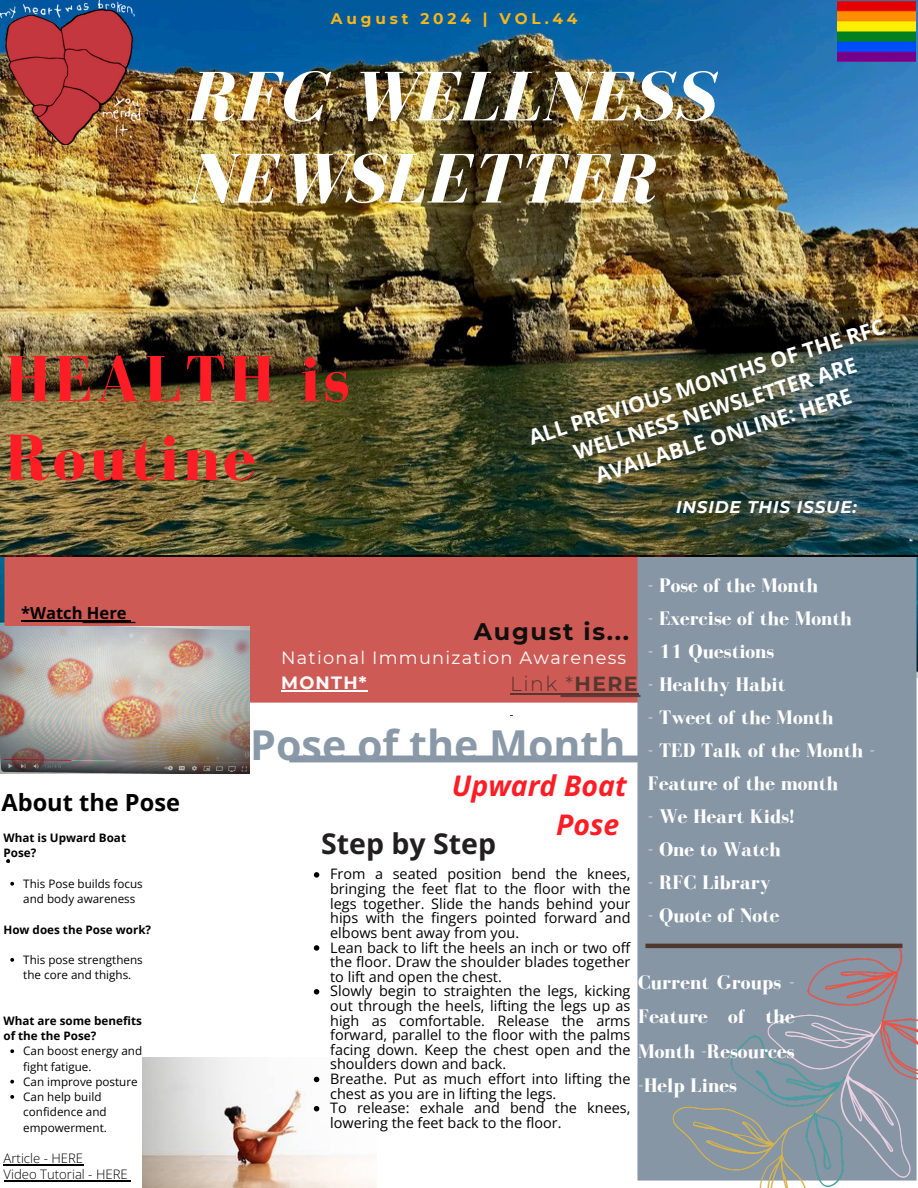
<style>
.page{position:relative;width:918px;height:1188px;background:#fff}
.page>*{position:absolute;margin:0;border:0;box-sizing:border-box;transform-origin:0 0}
.t1{font:italic 700 72.3px "Bodoni FLF";letter-spacing:.02em;color:#feffff}
.t2{font:700 66.75px/78.8px "Bodoni FLF";letter-spacing:.05em;color:#ff1d25}
.t3{font:700 41.25px "Open Sans";color:#8999a8}
.t4{font:700 28.5px "Open Sans";color:#231f20}
.t5{font:italic 700 28.35px/39.3px "Open Sans";color:#ff1d25;text-align:right}
.t6{font:700 24px "Montserrat";letter-spacing:.07em;color:#100f0d}
.t7{font:700 23.55px "Open Sans";color:#000}
.t8{font:700 21.15px/28px "Open Sans";color:#feffff;text-align:center}
.t9{font:300 20.4px "Montserrat";color:#533730}
.t10{font:700 20.1px/34.5px "Bodoni FLF";color:#fff}
.t11{font:17.7px/24.8px "Montserrat";letter-spacing:.07em;color:#fdfdfd}
.t12{font:italic 700 16.8px "Montserrat";letter-spacing:.05em;color:#fdfdfd}
.t13{font:700 16.5px "Open Sans";color:#000}
.t14{font:700 15.3px "Montserrat";letter-spacing:.25em;color:#fdb616}
.t15{font:14.4px/14.5px "Open Sans";color:#000;text-align:justify}
.t16{font:300 13.05px "Open Sans";color:#000}
.t17{font:11.7px/15.1px "Open Sans";color:#000}
.t18{font:700 11.7px/15.1px "Open Sans";color:#000}
.s1{font-weight:700}
</style>
<div class="page">
<img style="left:0;top:557px;width:918px;height:631px">
<img style="left:666px;top:941px;width:252px;height:247px">
<svg style="left:6px;top:859px;width:4px;height:4px"></svg>
<img style="left:47px;top:1165px;width:34px;height:1px">
<img style="left:75px;top:614px;width:68px;height:12px">
<img style="left:553px;top:687px;width:95px;height:17px">
<img style="left:0;top:626px;width:250px;height:147px">
<img style="left:0;top:0;width:918px;height:554px">
<img style="left:0;top:1px;width:141px;height:144px">
<img style="left:837px;top:1px;width:78px;height:61px">
<img style="left:143px;top:1057px;width:234px;height:131px">
<hr style="left:281px;top:690px;width:87px;height:1px;background:#fdfdfd">
<hr style="left:510px;top:693px;width:65px;height:2px;background:#533730">
<hr style="left:575px;top:693px;width:64px;height:2px;background:#533730">
<hr style="left:21px;top:620px;width:106px;height:1px;background:#000">
<hr style="left:4px;top:1164px;width:44px;height:1px;background:#000">
<hr style="left:48px;top:1164px;width:35px;height:1px;background:#000">
<hr style="left:4px;top:1180px;width:89px;height:2px;background:#000">
<hr style="left:96px;top:1180px;width:32px;height:2px;background:#000">
<svg style="left:10px;top:882px;width:4px;height:4px"></svg>
<svg style="left:10px;top:958px;width:4px;height:4px"></svg>
<svg style="left:10px;top:1049px;width:4px;height:4px"></svg>
<svg style="left:10px;top:1080px;width:4px;height:4px"></svg>
<svg style="left:10px;top:1095px;width:4px;height:4px"></svg>
<svg style="left:314px;top:872px;width:5px;height:6px"></svg>
<svg style="left:314px;top:945px;width:5px;height:6px"></svg>
<svg style="left:314px;top:989px;width:5px;height:6px"></svg>
<svg style="left:314px;top:1077px;width:5px;height:5px"></svg>
<svg style="left:314px;top:1106px;width:5px;height:5px"></svg>
<p class="t14" style="left:331px;top:9px;width:248px">August 2024 | VOL.44</p>
<h5 class="t1" style="left:187px;top:58px;width:528px">RFC WELLNESS</h5>
<p class="t1" style="left:187px;top:140px;width:470px">NEWSLETTER</p>
<p class="t2" style="left:5px;top:339px;width:346px">HEALTH is<br>Routine</p>
<h4 class="t8" style="left:525px;top:422px;width:374px;rotate:-17deg">ALL PREVIOUS MONTHS OF THE RFC<br>WELLNESS NEWSLETTER ARE<br>AVAILABLE ONLINE: HERE</h4>
<p class="t12" style="left:676px;top:497px;width:182px">INSIDE THIS ISSUE:</p>
<p class="t13" style="left:21px;top:601px;width:107px">*Watch Here</p>
<p class="t7" style="left:1px;top:786px;width:180px">About the Pose</p>
<p class="t18" style="left:3px;top:830px;width:124px">What is Upward Boat<br>Pose?</p>
<p class="t17" style="left:23px;top:876px;width:121px">This Pose builds focus and body awareness</p>
<p class="t18" style="left:3px;top:921px;width:149px">How does the Pose work?</p>
<p class="t17" style="left:23px;top:952px;width:121px">This pose strengthens the core and thighs.</p>
<h2 class="t18" style="left:3px;top:1013px;width:140px">What are some benefits of the the Pose?</h2>
<h3 class="t17" style="left:23px;top:1043px;width:120px">Can boost energy and fight fatigue.</h3>
<h4 class="t17" style="left:23px;top:1074px;width:116px">Can improve posture</h4>
<p class="t17" style="left:23px;top:1089px;width:85px">Can help build confidence and empowerment.</p>
<p class="t16" style="left:4px;top:1149px;width:81px">Article - HERE</p>
<p class="t16" style="left:4px;top:1165px;width:126px">Video Tutorial - HERE</p>
<p class="t10" style="left:648px;top:568px;width:172px">- Pose of the Month</p>
<p class="t10" style="left:648px;top:601px;width:206px">- Exercise of the Month</p>
<p class="t10" style="left:648px;top:634px;width:128px">- 11 Questions</p>
<p class="t10" style="left:648px;top:667px;width:139px">- Healthy Habit</p>
<p class="t10" style="left:648px;top:700px;width:188px">- Tweet of the Month</p>
<p class="t10" style="left:648px;top:734px;width:229px;line-height:33px">- TED Talk of the Month -<br>Feature of the month</p>
<p class="t10" style="left:648px;top:799px;width:148px">- We Heart Kids!</p>
<p class="t10" style="left:648px;top:832px;width:135px">- One to Watch</p>
<p class="t10" style="left:648px;top:865px;width:124px">- RFC Library</p>
<p class="t10" style="left:648px;top:898px;width:133px">- Quote of Note</p>
<p class="t6" style="left:474px;top:617px;width:157px">August is...</p>
<p class="t11" style="left:281px;top:646px;width:347px">National Immunization Awareness<br><span class="s1">MONTH*</span></p>
<p class="t9" style="left:510px;top:672px;width:129px">Link *<span class="s1">HERE</span></p>
<p class="t3" style="left:250px;top:716px;width:377px">Pose of the Month</p>
<p class="t5" style="left:452px;top:765px;width:176px">Upward Boat<br>Pose</p>
<p class="t4" style="left:321px;top:824px;width:176px">Step by Step</p>
<p class="t15" style="left:330px;top:867px;width:302px">From a seated position bend the knees, bringing the feet flat to the floor with the legs together. Slide the hands behind your hips with the fingers pointed forward and elbows bent away from you.</p>
<p class="t15" style="left:330px;top:940px;width:302px">Lean back to lift the heels an inch or two off the floor. Draw the shoulder blades together to lift and open the chest.</p>
<p class="t15" style="left:330px;top:983px;width:302px">Slowly begin to straighten the legs, kicking out through the heels, lifting the legs up as high as comfortable. Release the arms forward, parallel to the floor with the palms facing down. Keep the chest open and the shoulders down and back.</p>
<p class="t15" style="left:330px;top:1071px;width:302px">Breathe. Put as much effort into lifting the chest as you are in lifting the legs.</p>
<p class="t15" style="left:330px;top:1100px;width:302px">To release: exhale and bend the knees, lowering the feet back to the floor.</p>
<h6 class="t10" style="left:638px;top:965px;width:158px;text-align:justify">Current Groups - Feature of the Month -Resources -Help Lines</h6>
</div>
